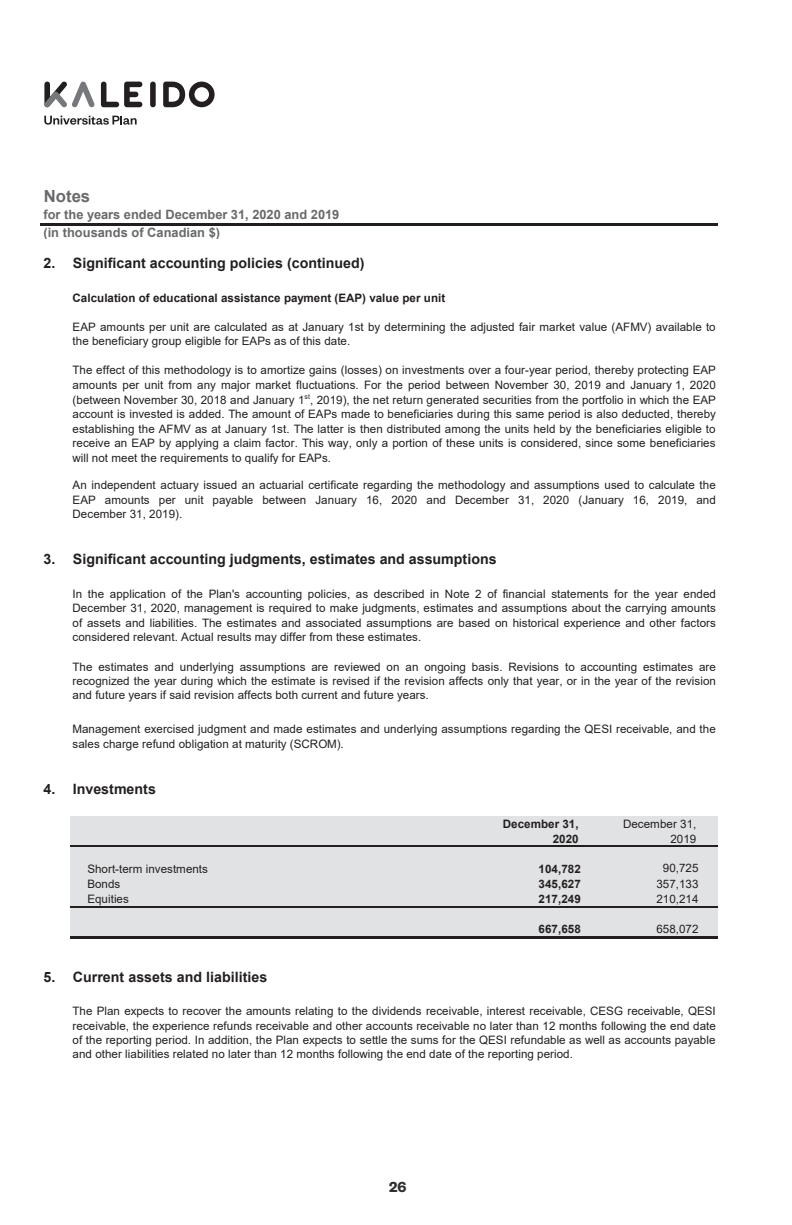
<style>
.page{position:relative;width:792px;height:1225px;background:#fff}
.page>*{position:absolute;margin:0;border:0;box-sizing:border-box;transform-origin:0 0}
.t1{font:700 16.8px "Arial";color:#69696c}
.t2{font:600 16px "Founders Grotesk";color:#312f30}
.t3{font:700 14.2px "Arial";color:#231f20}
.t4{font:700 12.8px "Arial";color:#69696c}
.t5{font:11.6px/14.4px "Arial";letter-spacing:.005em;color:#231f20;text-align:justify}
.t6{font:700 11.6px/15.2px "Arial";letter-spacing:.005em;color:#231f20;text-align:right}
</style>
<div class="page">
<hr style="left:41px;top:223px;width:676px;height:2px;background:#231f20">
<div style="left:70px;top:815px;width:647px;height:122px;background:#e1e2e4"></div>
<hr style="left:70px;top:845px;width:647px;height:1px;background:#231f20">
<hr style="left:70px;top:906px;width:647px;height:1px;background:#231f20">
<hr style="left:70px;top:936px;width:647px;height:2px;background:#231f20">
<div style="left:150px;top:82px;width:6px;height:25px;background:#231f20;border-radius:3px"></div>
<svg style="left:44px;top:82px;width:51px;height:26px"></svg>
<svg style="left:101px;top:82px;width:41px;height:25px"></svg>
<svg style="left:163px;top:82px;width:51px;height:25px"></svg>
<svg style="left:44px;top:116px;width:93px;height:9px"></svg>
<h1 class="t1" style="left:44px;top:184px;width:48px">Notes</h1>
<p class="t4" style="left:43px;top:205px;width:297px">for the years ended December 31, 2020 and 2019</p>
<p class="t3" style="left:43px;top:253px;width:322px">2. Significant accounting policies (continued)</p>
<p class="t6" style="left:73px;top:290px;width:374px">Calculation of educational assistance payment (EAP) value per unit</p>
<p class="t4" style="left:43px;top:223px;width:178px">(in thousands of Canadian $)</p>
<p class="t5" style="left:73px;top:320px;width:644px">EAP amounts per unit are calculated as at January 1st by determining the adjusted fair market value (AFMV) available to the beneficiary group eligible for EAPs as of this date.</p>
<p class="t5" style="left:73px;top:363px;width:644px">The effect of this methodology is to amortize gains (losses) on investments over a four-year period, thereby protecting EAP amounts per unit from any major market fluctuations. For the period between November 30, 2019 and January 1, 2020 (between November 30, 2018 and January 1<sup>st</sup>, 2019), the net return generated securities from the portfolio in which the EAP account is invested is added. The amount of EAPs made to beneficiaries during this same period is also deducted, thereby establishing the AFMV as at January 1st. The latter is then distributed among the units held by the beneficiaries eligible to receive an EAP by applying a claim factor. This way, only a portion of these units is considered, since some beneficiaries will not meet the requirements to qualify for EAPs.</p>
<p class="t5" style="left:73px;top:478px;width:644px">An independent actuary issued an actuarial certificate regarding the methodology and assumptions used to calculate the EAP amounts per unit payable between January 16, 2020 and December 31, 2020 (January 16, 2019, and December 31, 2019).</p>
<p class="t3" style="left:43px;top:549px;width:454px">3. Significant accounting judgments, estimates and assumptions</p>
<p class="t5" style="left:73px;top:586px;width:644px">In the application of the Plan's accounting policies, as described in Note 2 of financial statements for the year ended December 31, 2020, management is required to make judgments, estimates and assumptions about the carrying amounts of assets and liabilities. The estimates and associated assumptions are based on historical experience and other factors considered relevant. Actual results may differ from these estimates.</p>
<p class="t5" style="left:73px;top:659px;width:644px">The estimates and underlying assumptions are reviewed on an ongoing basis. Revisions to accounting estimates are recognized the year during which the estimate is revised if the revision affects only that year, or in the year of the revision and future years if said revision affects both current and future years.</p>
<p class="t5" style="left:73px;top:722px;width:644px">Management exercised judgment and made estimates and underlying assumptions regarding the QESI receivable, and the sales charge refund obligation at maturity (SCROM).</p>
<p class="t3" style="left:43px;top:778px;width:114px">4. Investments</p>
<p class="t5" style="left:87px;top:861px;width:122px;line-height:15.2px;text-align:left">Short-term investments<br>Bonds<br>Equities</p>
<p class="t3" style="left:43px;top:966px;width:225px">5. Current assets and liabilities</p>
<p class="t6" style="left:502px;top:816px;width:77px">December 31,<br>2020</p>
<p class="t5" style="left:623px;top:817px;width:75px;text-align:right">December 31,<br>2019</p>
<p class="t6" style="left:538px;top:861px;width:44px">104,782</p>
<p class="t5" style="left:662px;top:861px;width:37px">90,725</p>
<p class="t6" style="left:538px;top:876px;width:44px">345,627</p>
<p class="t5" style="left:656px;top:876px;width:44px">357,133</p>
<p class="t6" style="left:538px;top:891px;width:44px">217,249</p>
<p class="t5" style="left:656px;top:891px;width:44px">210,214</p>
<p class="t6" style="left:538px;top:921px;width:44px">667,658</p>
<p class="t5" style="left:656px;top:921px;width:44px">658,072</p>
<p class="t5" style="left:73px;top:1003px;width:644px">The Plan expects to recover the amounts relating to the dividends receivable, interest receivable, CESG receivable, QESI receivable, the experience refunds receivable and other accounts receivable no later than 12 months following the end date of the reporting period. In addition, the Plan expects to settle the sums for the QESI refundable as well as accounts payable and other liabilities related no later than 12 months following the end date of the reporting period.</p>
<h2 class="t2" style="left:389px;top:1176px;width:19px">26</h2>
</div>
